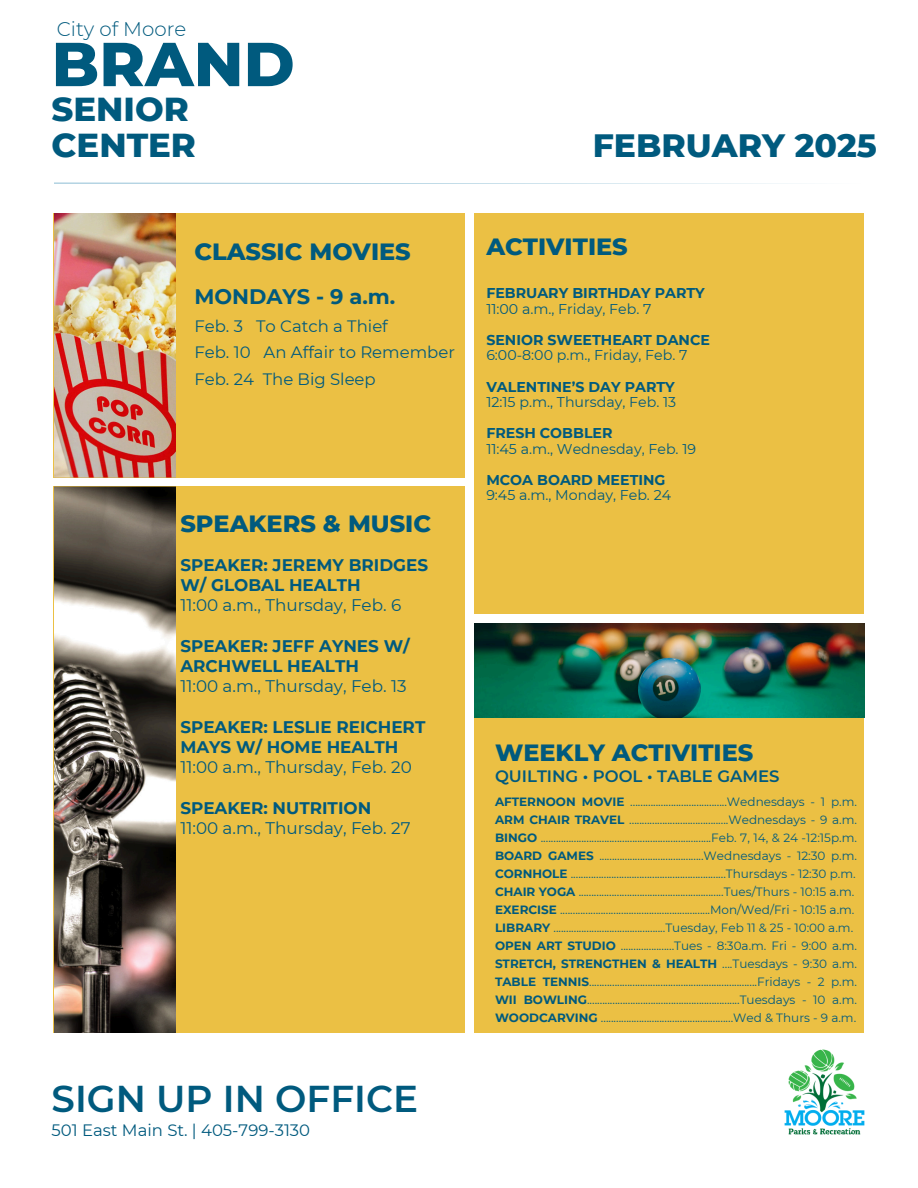
<style>
.page{position:relative;width:918px;height:1188px;background:#fff}
.page>*{position:absolute;margin:0;border:0;box-sizing:border-box;transform-origin:0 0}
.t1{font:800 61.95px "Montserrat";color:#005a7e}
.t2{font:600 37.35px "Montserrat";color:#005a7e}
.t3{font:800 33.9px/36px "Montserrat";color:#005a7e}
.t4{font:800 33px "Montserrat";color:#005a7e}
.t5{font:800 24px "Montserrat";color:#005a7e}
.t6{font:700 21px "Montserrat";color:#005a7e}
.t7{font:300 19.8px "Montserrat";color:#005a7e}
.t8{font:700 16.8px/20.2px "Montserrat";color:#005a7e}
.t9{font:16.8px/20.2px "Montserrat";color:#005a7e}
.t10{font:16.5px/26.4px "Montserrat";color:#005a7e}
.t11{font:600 16.5px "Montserrat";color:#005a7e}
.t12{font:14.25px/15.6px "Montserrat";color:#005a7e}
.t13{font:12px/18px "Montserrat";color:#005a7e;text-align:justify}
.s1{font-weight:400}
.s2{font-weight:700}
</style>
<div class="page">
<svg style="left:54px;top:183px;width:739px;height:1px"></svg>
<div style="left:54px;top:214px;width:411px;height:264px;background:#ebc044"></div>
<div style="left:54px;top:486px;width:411px;height:546px;background:#ebc044"></div>
<div style="left:474px;top:214px;width:390px;height:399px;background:#ebc044"></div>
<img style="left:54px;top:214px;width:122px;height:819px">
<div style="left:474px;top:624px;width:389px;height:408px;background:#ebc044"></div>
<img style="left:474px;top:624px;width:390px;height:93px">
<img style="left:784px;top:1049px;width:81px;height:86px">
<h6 class="t7" style="left:57px;top:16px;width:131px">City of Moore</h6>
<h6 class="t1" style="left:52px;top:26px;width:245px">BRAND</h6>
<h6 class="t3" style="left:52px;top:91px;width:146px">SENIOR<br>CENTER</h6>
<h6 class="t4" style="left:593px;top:125px;width:286px">FEBRUARY 2025</h6>
<h2 class="t5" style="left:194px;top:237px;width:218px">CLASSIC MOVIES</h2>
<h5 class="t6" style="left:194px;top:284px;width:202px">MONDAYS - 9 a.m.</h5>
<h5 class="t10" style="left:194px;top:313px;width:262px">Feb. 3 To Catch a Thief<br>Feb. 10 An Affair to Remember<br>Feb. 24 The Big Sleep</h5>
<h1 class="t5" style="left:180px;top:509px;width:252px">SPEAKERS &amp; MUSIC</h1>
<h3 class="t8" style="left:180px;top:554px;width:249px">SPEAKER: JEREMY BRIDGES<br>W/ GLOBAL HEALTH<br><span class="s1">11:00 a.m., Thursday, Feb. 6</span></h3>
<h5 class="t8" style="left:180px;top:635px;width:231px">SPEAKER: JEFF AYNES W/<br>ARCHWELL HEALTH<br><span class="s1">11:00 a.m., Thursday, Feb. 13</span></h5>
<h5 class="t8" style="left:180px;top:716px;width:247px">SPEAKER: LESLIE REICHERT<br>MAYS W/ HOME HEALTH<br><span class="s1">11:00 a.m., Thursday, Feb. 20</span></h5>
<h5 class="t9" style="left:180px;top:797px;width:232px"><span class="s2">SPEAKER: NUTRITION<br></span>11:00 a.m., Thursday, Feb. 27</h5>
<h3 class="t2" style="left:52px;top:1076px;width:368px">SIGN UP IN OFFICE</h3>
<h3 class="t10" style="left:52px;top:1117px;width:260px">501 East Main St. | 405-799-3130</h3>
<p class="t5" style="left:486px;top:231px;width:143px">ACTIVITIES</p>
<h5 class="t12" style="left:486px;top:285px;width:220px"><span class="s2">FEBRUARY BIRTHDAY PARTY<br></span>11:00 a.m., Friday, Feb. 7</h5>
<h3 class="t12" style="left:486px;top:332px;width:225px"><span class="s2">SENIOR SWEETHEART DANCE<br></span>6:00-8:00 p.m., Friday, Feb. 7</h3>
<h6 class="t12" style="left:486px;top:379px;width:191px"><span class="s2">VALENTINE’S DAY PARTY<br></span>12:15 p.m., Thursday, Feb. 13</h6>
<h6 class="t12" style="left:486px;top:425px;width:211px"><span class="s2">FRESH COBBLER<br></span>11:45 a.m., Wednesday, Feb. 19</h6>
<h6 class="t12" style="left:486px;top:472px;width:186px"><span class="s2">MCOA BOARD MEETING<br></span>9:45 a.m., Monday, Feb. 24</h6>
<h3 class="t5" style="left:495px;top:737px;width:260px">WEEKLY ACTIVITIES</h3>
<p class="t11" style="left:495px;top:766px;width:286px">QUILTING • POOL • TABLE GAMES</p>
<h4 class="t13" style="left:495px;top:792px;width:364px"><span class="s2">AFTERNOON MOVIE</span> ......................................Wednesdays - 1 p.m.<br><span class="s2">ARM CHAIR TRAVEL</span> .......................................Wednesdays - 9 a.m.<br><span class="s2">BINGO</span> ...................................................................Feb. 7, 14, &amp; 24 -12:15p.m.<br><span class="s2">BOARD GAMES</span> .........................................Wednesdays - 12:30 p.m.<br><span class="s2">CORNHOLE</span> .............................................................Thursdays - 12:30 p.m.</h4>
<p class="t13" style="left:495px;top:882px;width:361px"><span class="s2">CHAIR YOGA</span> .........................................................Tues/Thurs - 10:15 a.m.</p>
<p class="t13" style="left:495px;top:900px;width:361px"><span class="s2">EXERCISE</span> ...........................................................Mon/Wed/Fri - 10:15 a.m.</p>
<p class="t13" style="left:495px;top:918px;width:360px"><span class="s2">LIBRARY</span> ............................................Tuesday, Feb 11 &amp; 25 - 10:00 a.m.</p>
<p class="t13" style="left:495px;top:936px;width:364px"><span class="s2">OPEN ART STUDIO</span> .....................Tues - 8:30a.m. Fri - 9:00 a.m.<br><span class="s2">STRETCH, STRENGTHEN &amp; HEALTH</span> ....Tuesdays - 9:30 a.m.<br><span class="s2">TABLE TENNIS</span>..................................................................Fridays - 2 p.m.<br><span class="s2">WII BOWLING</span>............................................................Tuesdays - 10 a.m.<br><span class="s2">WOODCARVING</span> ....................................................Wed &amp; Thurs - 9 a.m.</p>
</div>
